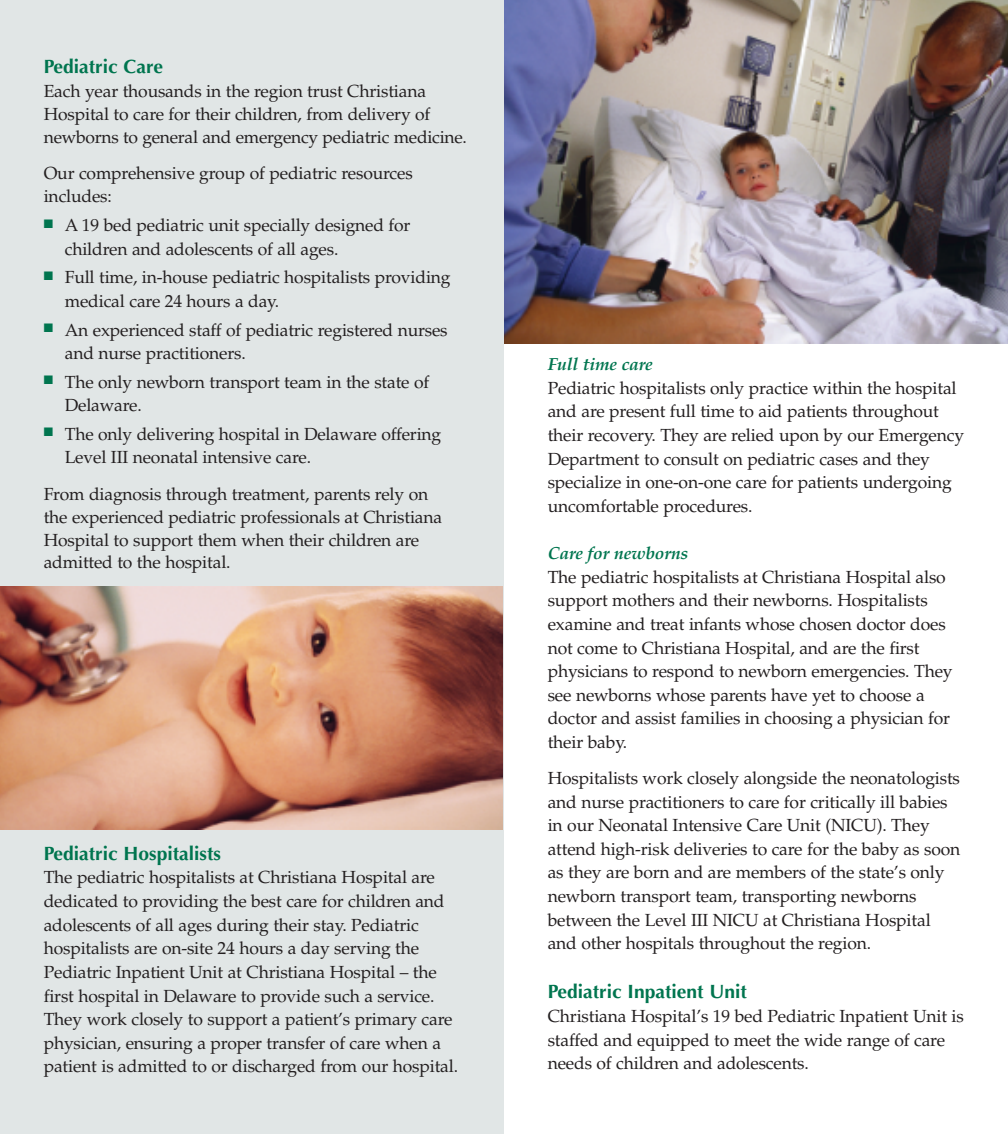
<style>
.page{position:relative;width:1008px;height:1134px;background:#fff}
.page>*{position:absolute;margin:0;border:0;box-sizing:border-box;transform-origin:0 0}
.t1{font:700 19.25px "Optima";color:#00754f}
.t2{font:17.5px/23.6px "Palatino";letter-spacing:-.01em;color:#231f20}
.t3{font:italic 700 17.5px "Palatino";letter-spacing:-.01em;color:#00754f}
</style>
<div class="page">
<div style="left:0;top:0;width:504px;height:1134px;background:#e1e6e6"></div>
<img style="left:504px;top:0;width:504px;height:343px">
<img style="left:0;top:586px;width:503px;height:243px">
<p class="t1" style="left:44px;top:59px;width:121px">Pediatric Care</p>
<p class="t2" style="left:44px;top:81px;width:425px">Each year thousands in the region trust Christiana<br>Hospital to care for their children, from delivery of newborns to general and emergency pediatric medicine.</p>
<p class="t2" style="left:44px;top:163px;width:371px">Our comprehensive group of pediatric resources includes:</p>
<p class="t2" style="left:65px;top:216px;width:347px;text-indent:-21px"><sup>■</sup> A 19 bed pediatric unit specially designed for children and adolescents of all ages.</p>
<p class="t2" style="left:65px;top:268px;width:387px;text-indent:-21px"><sup>■</sup> Full time, in-house pediatric hospitalists providing medical care 24 hours a day.</p>
<p class="t2" style="left:65px;top:320px;width:384px;text-indent:-21px"><sup>■</sup> An experienced staff of pediatric registered nurses and nurse practitioners.</p>
<p class="t2" style="left:65px;top:372px;width:366px;text-indent:-21px"><sup>■</sup> The only newborn transport team in the state of<br>Delaware.</p>
<p class="t2" style="left:65px;top:424px;width:378px;text-indent:-21px"><sup>■</sup> The only delivering hospital in Delaware offering<br>Level III neonatal intensive care.</p>
<p class="t2" style="left:44px;top:485px;width:400px;line-height:22.8px">From diagnosis through treatment, parents rely on the experienced pediatric professionals at Christiana Hospital to support them when their children are admitted to the hospital.</p>
<p class="t1" style="left:44px;top:845px;width:179px">Pediatric Hospitalists</p>
<p class="t2" style="left:44px;top:868px;width:416px">The pediatric hospitalists at Christiana Hospital are dedicated to providing the best care for children and adolescents of all ages during their stay. Pediatric hospitalists are on-site 24 hours a day serving the Pediatric Inpatient Unit at Christiana Hospital – the first hospital in Delaware to provide such a service.<br>They work closely to support a patient’s primary care physician, ensuring a proper transfer of care when a patient is admitted to or discharged from our hospital.</p>
<p class="t3" style="left:548px;top:357px;width:107px">Full time care</p>
<p class="t2" style="left:548px;top:378px;width:418px">Pediatric hospitalists only practice within the hospital and are present full time to aid patients throughout their recovery. They are relied upon by our Emergency Department to consult on pediatric cases and they specialize in one-on-one care for patients undergoing uncomfortable procedures.</p>
<p class="t3" style="left:548px;top:546px;width:142px">Care for newborns</p>
<p class="t2" style="left:548px;top:567px;width:406px">The pediatric hospitalists at Christiana Hospital also support mothers and their newborns. Hospitalists examine and treat infants whose chosen doctor does not come to Christiana Hospital, and are the first physicians to respond to newborn emergencies. They see newborns whose parents have yet to choose a doctor and assist families in choosing a physician for their baby.</p>
<p class="t2" style="left:548px;top:768px;width:414px">Hospitalists work closely alongside the neonatologists and nurse practitioners to care for critically ill babies in our Neonatal Intensive Care Unit (NICU). They attend high-risk deliveries to care for the baby as soon as they are born and are members of the state’s only newborn transport team, transporting newborns between the Level III NICU at Christiana Hospital and other hospitals throughout the region.</p>
<p class="t1" style="left:548px;top:984px;width:201px">Pediatric Inpatient Unit</p>
<p class="t2" style="left:548px;top:1006px;width:418px">Christiana Hospital’s 19 bed Pediatric Inpatient Unit is staffed and equipped to meet the wide range of care needs of children and adolescents.</p>
</div>
